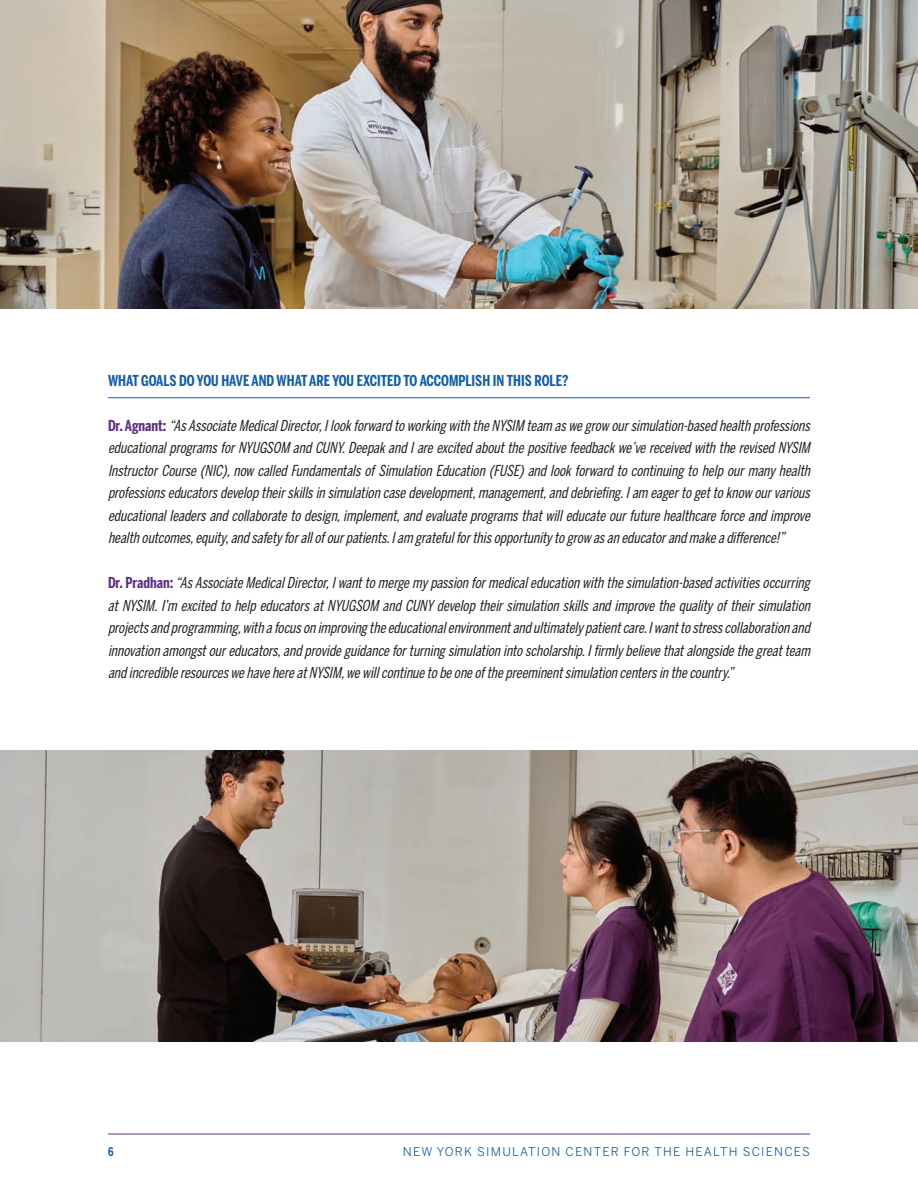
<style>
.page{position:relative;width:918px;height:1188px;background:#fff}
.page>*{position:absolute;margin:0;border:0;box-sizing:border-box;transform-origin:0 0}
.t1{font:italic 15px/22.5px "Benton Sans Comp";color:#231f20;text-align:justify}
.t2{font:700 15px "Benton Sans Comp";color:#115eab}
.t3{font:12px "Benton Sans";letter-spacing:.1em;color:#115eab}
.t4{font:700 12px "Benton Sans Comp";color:#115eab}
.s1{font-weight:700;font-style:normal;color:#5e2d86}
</style>
<div class="page">
<hr style="left:108px;top:1134px;width:702px;height:1px;background:#5e2d86">
<hr style="left:108px;top:397px;width:702px;height:1px;background:#115eab">
<img style="left:0;top:0;width:918px;height:308px">
<img style="left:0;top:751px;width:918px;height:290px">
<p class="t2" style="left:108px;top:372px;width:462px">WHAT GOALS DO YOU HAVE AND WHAT ARE YOU EXCITED TO ACCOMPLISH IN THIS ROLE?</p>
<p class="t1" style="left:108px;top:414px;width:707px"><span class="s1">D r . A g n a n t :</span> “AsAssociateMedicalDirector,IlookforwardtoworkingwiththeNYSIM team aswegrow oursimulation-basedhealthprofessions educationalprogramsforNYUGSOM andCUNY.DeepakandIareexcitedaboutthepositivefeedbackwe’vereceivedwiththerevisedNYSIM InstructorCourse(NIC),now calledFundamentalsofSimulationEducation(FUSE)andlookforwardtocontinuingtohelpourmany health professionseducatorsdeveloptheirskillsinsimulationcasedevelopment,management,anddebriefing.Iam eagertogettoknow ourvarious educationalleadersandcollaboratetodesign,implement,andevaluateprogramsthatwilleducateourfuturehealthcareforceandimprove healthoutcomes,equity,andsafety forallofourpatients.Iam gratefulforthisopportunity togrow asaneducatorandmakeadifference!”</p>
<p class="t1" style="left:108px;top:572px;width:707px"><span class="s1">D r . P r a d h a n :</span> “AsAssociateMedicalDirector,Iwanttomergemy passionformedicaleducationwiththesimulation-basedactivitiesoccurring atNYSIM.I’m excitedtohelpeducatorsatNYUGSOM andCUNYdeveloptheirsimulationskillsandimprovethequality oftheirsimulation projectsandprogramming,withafocusonimprovingtheeducationalenvironmentandultimately patientcare.Iwanttostresscollaborationand innovationamongstoureducators,andprovideguidanceforturningsimulationintoscholarship.Ifirmly believethatalongsidethegreatteam andincredibleresourceswehavehereatNYSIM,wewillcontinuetobeoneofthepreeminentsimulationcentersinthecountry.”</p>
<p class="t4" style="left:108px;top:1145px;width:7px">6</p>
<p class="t3" style="left:403px;top:1144px;width:409px">NEW YORK SIMULATION CENTER FOR THE HEALTH SCIENCES</p>
</div>
